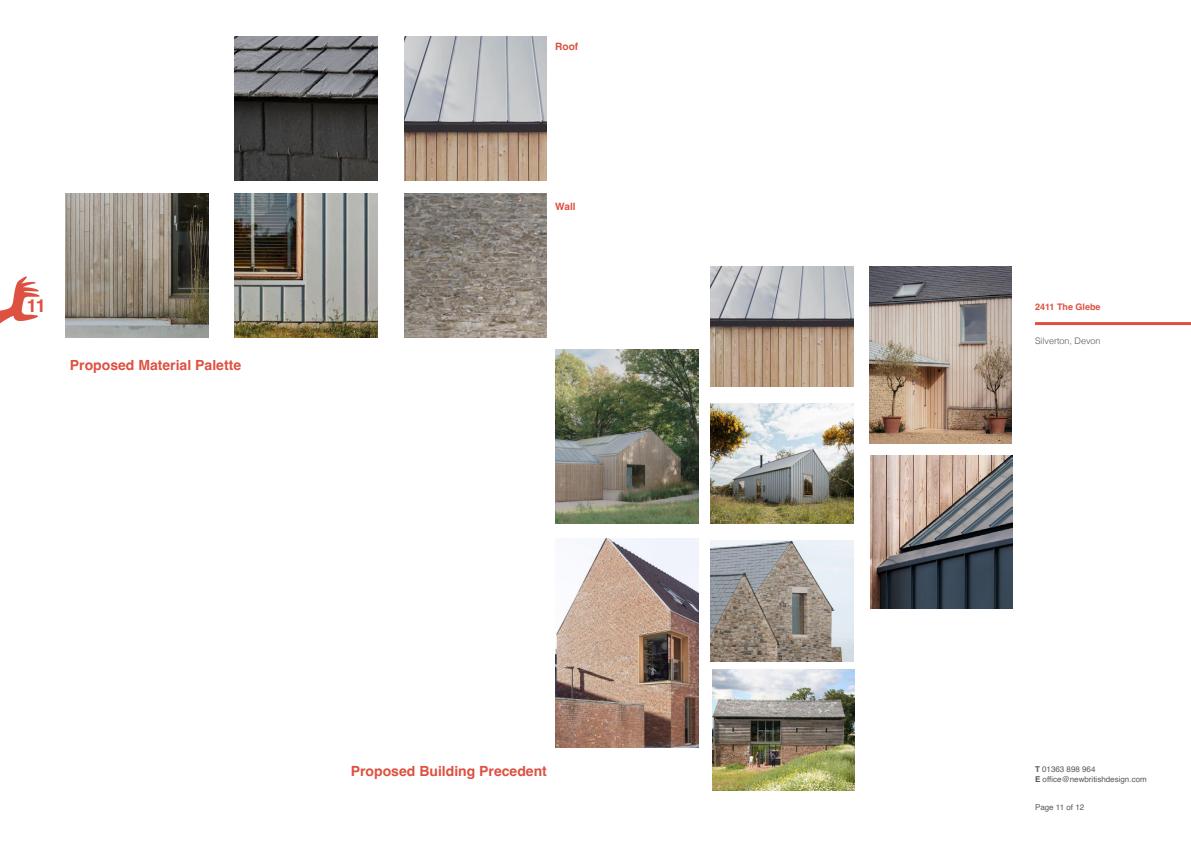
<style>
.page{position:relative;width:1191px;height:842px;background:#fff}
.page>*{position:absolute;margin:0;border:0;box-sizing:border-box;transform-origin:0 0}
.t1{font:700 18px "Helvetica";color:#dd5141}
.t2{font:700 14px "Helvetica";color:#dd5141}
.t3{font:700 10.1px "Helvetica";color:#dd5141}
.t4{font:300 9px "Helvetica";color:#57585a}
.t5{font:700 9px "Helvetica";color:#dd5141}
.t6{font:8px/9.6px "Helvetica";color:#57585a}
.s1{font-weight:700}
</style>
<div class="page">
<hr style="left:1035px;top:322px;width:156px;height:3px;background:#dd5141">
<svg style="left:0;top:276px;width:40px;height:47px"></svg>
<img style="left:66px;top:194px;width:143px;height:143px">
<img style="left:235px;top:194px;width:143px;height:143px">
<img style="left:404px;top:194px;width:143px;height:143px">
<img style="left:235px;top:37px;width:143px;height:143px">
<img style="left:404px;top:37px;width:143px;height:143px">
<img style="left:555px;top:350px;width:143px;height:173px">
<img style="left:555px;top:539px;width:143px;height:208px">
<img style="left:710px;top:403px;width:143px;height:120px">
<img style="left:870px;top:456px;width:143px;height:152px">
<img style="left:710px;top:541px;width:143px;height:120px">
<img style="left:712px;top:670px;width:143px;height:120px">
<img style="left:710px;top:266px;width:143px;height:121px">
<img style="left:869px;top:266px;width:143px;height:177px">
<p class="t3" style="left:555px;top:41px;width:24px">Roof</p>
<p class="t3" style="left:555px;top:201px;width:22px">Wall</p>
<h1 class="t1" style="left:27px;top:294px;width:21px">11</h1>
<p class="t5" style="left:1035px;top:301px;width:67px">2411 The Glebe</p>
<h2 class="t2" style="left:70px;top:356px;width:173px">Proposed Material Palette</h2>
<h2 class="t2" style="left:351px;top:763px;width:198px">Proposed Building Precedent</h2>
<p class="t4" style="left:1035px;top:333px;width:67px">Silverton, Devon</p>
<p class="t6" style="left:1035px;top:764px;width:113px"><span class="s1">T</span> 01363 898 964<br><span class="s1">E</span> office@newbritishdesign.com</p>
<p class="t6" style="left:1035px;top:802px;width:51px">Page 11 of 12</p>
</div>
